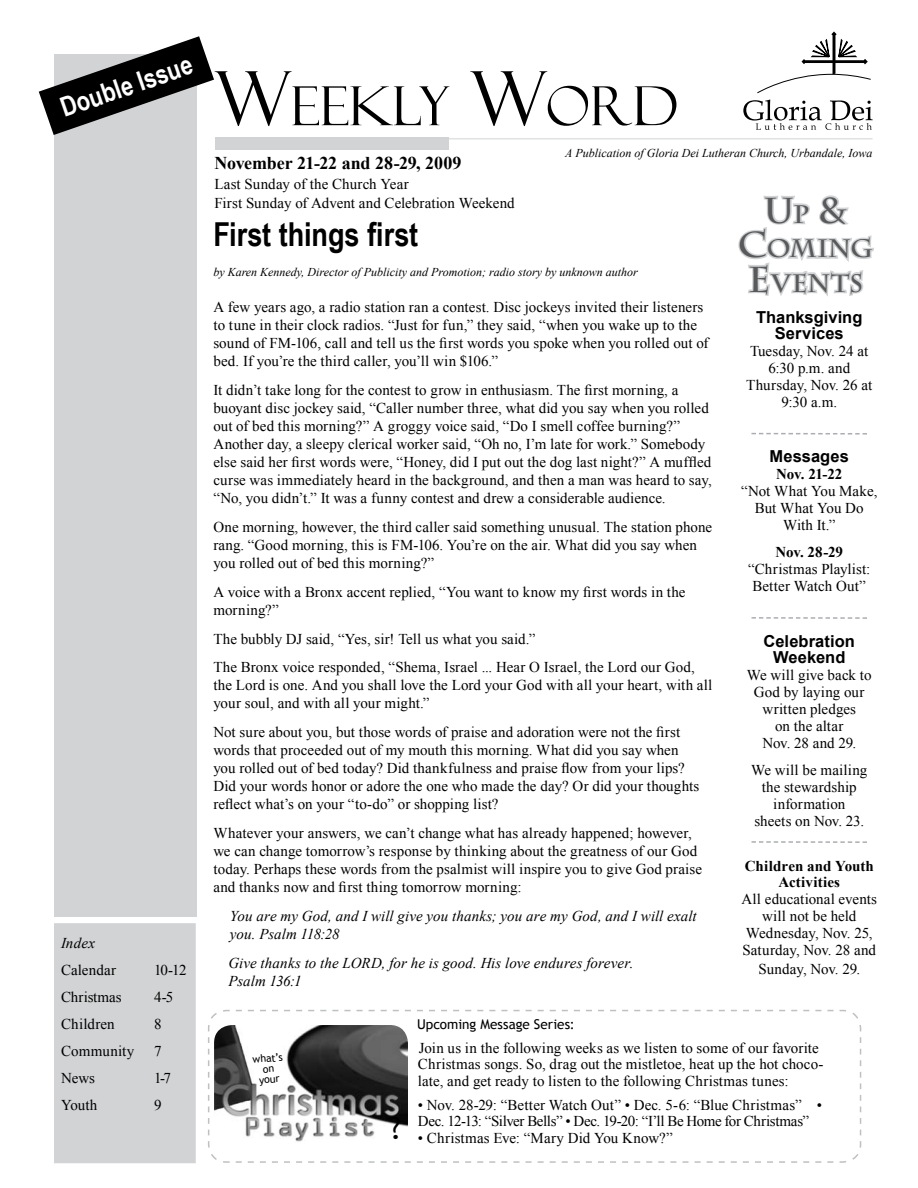
<style>
.page{position:relative;width:918px;height:1188px;background:#fff}
.page>*{position:absolute;margin:0;border:0;box-sizing:border-box;transform-origin:0 0}
.t1{font:54px "Felix Titling";color:#000}
.t2{font:700 36px "Charlemagne Std";color:#58595b}
.t3{font:700 33px "Arial Narrow";letter-spacing:-.005em;color:#000}
.t4{font:700 27px "Arial Narrow";color:#fff}
.t5{font:700 25.2px/34.5px "Charlemagne Std";letter-spacing:-.005em;color:#58595b;text-align:center}
.t6{font:700 18px "Times New Roman";letter-spacing:-.01em;color:#000}
.t7{font:700 16.5px/16.8px "Arial";letter-spacing:.005em;color:#000;text-align:center}
.t8{font:15px/18px "Times New Roman";letter-spacing:.005em;color:#000}
.t9{font:italic 15px/18px "Times New Roman";letter-spacing:.005em;color:#000}
.t10{font:15px/16.5px "Times New Roman";letter-spacing:-.015em;color:#000}
.t11{font:700 15px/16.8px "Times New Roman";color:#000;text-align:center}
.t12{font:13.5px "Trebuchet MS";letter-spacing:.005em;color:#000}
.t13{font:italic 12px "Times New Roman";color:#000}
.t14{font:10.5px/10.5px "Trebuchet MS";color:#000;text-align:center}
.s1{font-size:75px}
.s2{font-size:25.2px}
.s3{font-size:36px}
</style>
<div class="page">
<div style="left:54px;top:54px;width:142px;height:862px;background:#d1d3d4"></div>
<hr style="left:220px;top:138px;width:653px;height:1px;background:#d1d3d4">
<div style="left:215px;top:137px;width:234px;height:13px;background:#d1d3d4"></div>
<svg style="left:743px;top:32px;width:130px;height:98px"></svg>
<div style="left:55px;top:924px;width:140px;height:238px;background:#d1d3d4"></div>
<div style="left:54px;top:923px;width:142px;height:240px;border:2px solid #d1d3d4"></div>
<svg style="left:752px;top:433px;width:115px;height:2px"></svg>
<svg style="left:752px;top:617px;width:115px;height:2px"></svg>
<svg style="left:752px;top:841px;width:115px;height:2px"></svg>
<svg style="left:738px;top:195px;width:136px;height:101px"></svg>
<svg style="left:39px;top:36px;width:175px;height:99px"></svg>
<svg style="left:208px;top:1009px;width:654px;height:154px"></svg>
<img style="left:214px;top:1025px;width:194px;height:118px;border-radius:18px">
<svg style="left:390px;top:1117px;width:11px;height:23px"></svg>
<h3 class="t4" style="left:55px;top:89px;width:139px;rotate:-19deg">Double Issue</h3>
<p class="t9" style="left:61px;top:933px;width:36px">Index</p>
<p class="t8" style="left:61px;top:960px;width:57px">Calendar</p>
<p class="t8" style="left:154px;top:960px;width:34px">10-12</p>
<p class="t8" style="left:61px;top:987px;width:62px">Christmas</p>
<p class="t8" style="left:154px;top:987px;width:21px">4-5</p>
<p class="t8" style="left:61px;top:1014px;width:55px">Children</p>
<p class="t8" style="left:154px;top:1014px;width:9px">8</p>
<p class="t8" style="left:61px;top:1041px;width:75px">Community</p>
<p class="t8" style="left:154px;top:1041px;width:9px">7</p>
<p class="t8" style="left:61px;top:1068px;width:35px">News</p>
<p class="t8" style="left:154px;top:1068px;width:18px">1-7</p>
<p class="t8" style="left:61px;top:1095px;width:38px">Youth</p>
<p class="t8" style="left:154px;top:1095px;width:9px">9</p>
<h1 class="t1" style="left:214px;top:75px;width:465px"><span class="s1">W</span>EEKLY <span class="s1">W</span>ORD</h1>
<p class="t13" style="left:565px;top:145px;width:309px">A Publication of Gloria Dei Lutheran Church, Urbandale, Iowa</p>
<p class="t6" style="left:214px;top:151px;width:249px">November 21-22 and 28-29, 2009</p>
<p class="t8" style="left:214px;top:174px;width:302px;line-height:19.5px">Last Sunday of the Church Year<br>First Sunday of Advent and Celebration Weekend</p>
<h2 class="t2" style="left:764px;top:189px;width:86px">U<span class="s2">P</span> &amp;</h2>
<h3 class="t5" style="left:738px;top:232px;width:137px"><span class="s3">C</span>OMING<br><span class="s3">E</span>VENTS</h3>
<h3 class="t3" style="left:213px;top:210px;width:206px">First things first</h3>
<p class="t13" style="left:213px;top:264px;width:426px">by Karen Kennedy, Director of Publicity and Promotion; radio story by unknown author</p>
<p class="t8" style="left:213px;top:298px;width:497px">A few years ago, a radio station ran a contest. Disc jockeys invited their listeners to tune in their clock radios. “Just for fun,” they said, “when you wake up to the sound of FM-106, call and tell us the first words you spoke when you rolled out of bed. If you’re the third caller, you’ll win $106.”</p>
<p class="t8" style="left:213px;top:381px;width:500px">It didn’t take long for the contest to grow in enthusiasm. The first morning, a buoyant disc jockey said, “Caller number three, what did you say when you rolled out of bed this morning?” A groggy voice said, “Do I smell coffee burning?” Another day, a sleepy clerical worker said, “Oh no, I’m late for work.” Somebody else said her first words were, “Honey, did I put out the dog last night?” A muffled curse was immediately heard in the background, and then a man was heard to say, “No, you didn’t.” It was a funny contest and drew a considerable audience.</p>
<p class="t8" style="left:213px;top:518px;width:500px">One morning, however, the third caller said something unusual. The station phone rang. “Good morning, this is FM-106. You’re on the air. What did you say when you rolled out of bed this morning?”</p>
<p class="t8" style="left:213px;top:583px;width:474px">A voice with a Bronx accent replied, “You want to know my first words in the morning?”</p>
<p class="t8" style="left:213px;top:624px;width:483px;line-height:28.8px">The bubbly DJ said, “Yes, sir! Tell us what you said.”<br>The Bronx voice responded, “Shema, Israel ... Hear O Israel, the Lord our God,</p>
<p class="t8" style="left:213px;top:676px;width:500px">the Lord is one. And you shall love the Lord your God with all your heart, with all your soul, and with all your might.”</p>
<p class="t8" style="left:213px;top:723px;width:487px">Not sure about you, but those words of praise and adoration were not the first words that proceeded out of my mouth this morning. What did you say when you rolled out of bed today? Did thankfulness and praise flow from your lips?<br>Did your words honor or adore the one who made the day? Or did your thoughts reflect what’s on your “to-do” or shopping list?</p>
<p class="t8" style="left:213px;top:824px;width:490px">Whatever your answers, we can’t change what has already happened; however, we can change tomorrow’s response by thinking about the greatness of our God today. Perhaps these words from the psalmist will inspire you to give God praise and thanks now and first thing tomorrow morning:</p>
<p class="t9" style="left:230px;top:906px;width:468px">You are my God, and I will give you thanks; you are my God, and I will exalt you. Psalm 118:28</p>
<p class="t9" style="left:228px;top:953px;width:407px">Give thanks to the LORD, for he is good. His love endures forever.<br>Psalm 136:1</p>
<p class="t7" style="left:756px;top:309px;width:108px">Thanksgiving<br>Services</p>
<p class="t8" style="left:746px;top:343px;width:127px;line-height:16.8px;text-align:center">Tuesday, Nov. 24 at<br>6:30 p.m. and<br>Thursday, Nov. 26 at<br>9:30 a.m.</p>
<p class="t7" style="left:770px;top:449px;width:81px">Messages</p>
<p class="t11" style="left:776px;top:465px;width:67px">Nov. 21-22</p>
<p class="t8" style="left:741px;top:482px;width:138px;line-height:16.8px;text-align:center">“Not What You Make,<br>But What You Do<br>With It.”</p>
<p class="t11" style="left:776px;top:544px;width:69px">Nov. 28-29</p>
<p class="t8" style="left:748px;top:561px;width:124px;line-height:16.8px">“Christmas Playlist:<br>Better Watch Out”</p>
<p class="t7" style="left:763px;top:633px;width:93px">Celebration<br>Weekend</p>
<p class="t8" style="left:747px;top:667px;width:126px;line-height:16.8px;text-align:center">We will give back to<br>God by laying our written pledges<br>on the altar<br>Nov. 28 and 29.</p>
<p class="t8" style="left:751px;top:762px;width:118px;line-height:16.8px;text-align:center">We will be mailing the stewardship information<br>sheets on Nov. 23.</p>
<p class="t11" style="left:745px;top:857px;width:131px">Children and Youth<br>Activities</p>
<p class="t8" style="left:741px;top:891px;width:137px;line-height:16.8px;text-align:center">All educational events will not be held<br>Wednesday, Nov. 25,<br>Saturday, Nov. 28 and</p>
<p class="t8" style="left:758px;top:960px;width:103px">Sunday, Nov. 29.</p>
<p class="t12" style="left:417px;top:1016px;width:159px">Upcoming Message Series:</p>
<p class="t14" style="left:252px;top:1054px;width:32px;rotate:-5deg">what’s on your</p>
<p class="t8" style="left:418px;top:1039px;width:407px;line-height:16.5px">Join us in the following weeks as we listen to some of our favorite<br>Christmas songs. So, drag out the mistletoe, heat up the hot choco&shy;late, and get ready to listen to the following Christmas tunes:</p>
<p class="t10" style="left:418px;top:1096px;width:406px">• Nov. 28-29: “Better Watch Out” • Dec. 5-6: “Blue Christmas” •<br>Dec. 12-13: “Silver Bells” • Dec. 19-20: “I’ll Be Home for Christmas”</p>
<p class="t8" style="left:418px;top:1128px;width:256px">• Christmas Eve: “Mary Did You Know?”</p>
</div>
